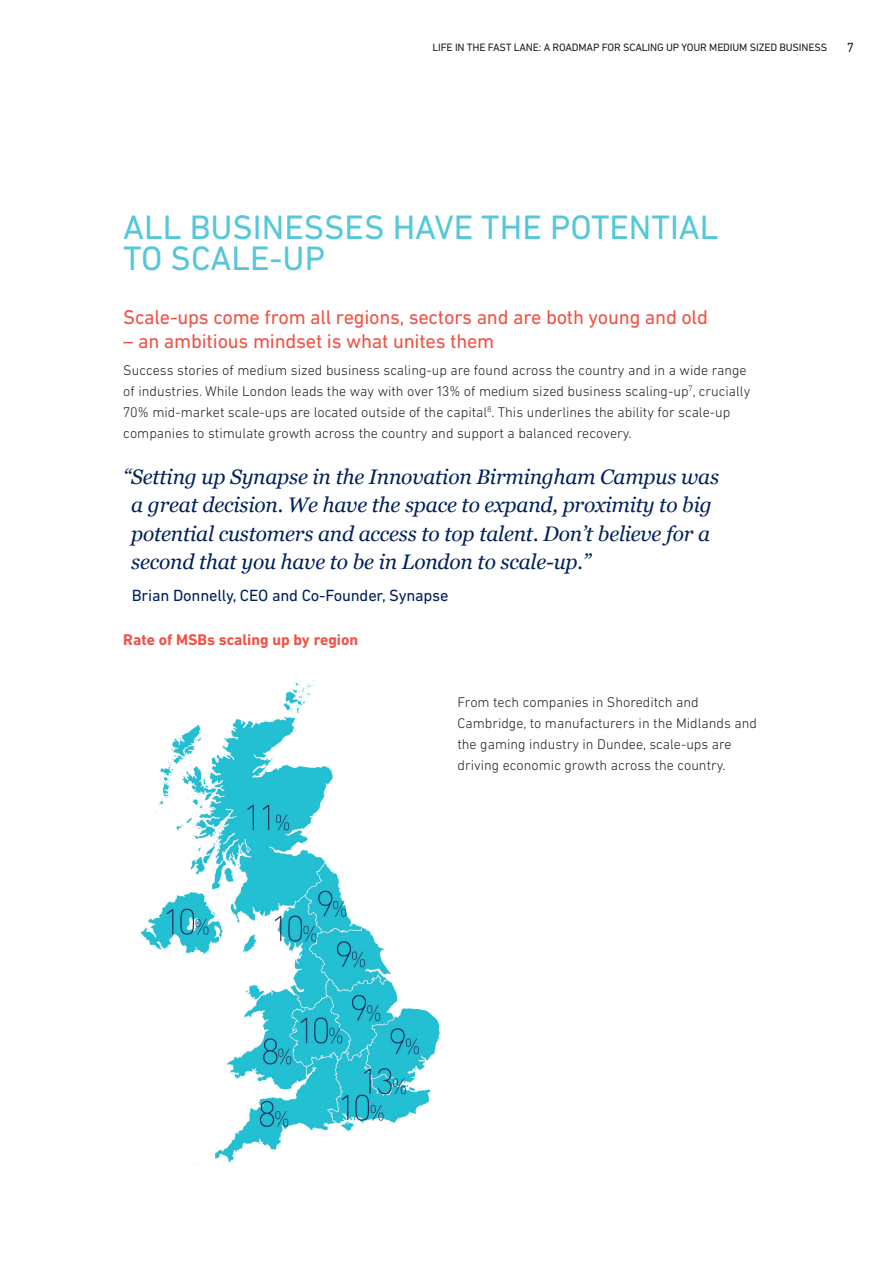
<style>
.page{position:relative;width:893px;height:1263px;background:#fff}
.page>*{position:absolute;margin:0;border:0;box-sizing:border-box;transform-origin:0 0}
.t1{font:34.5px/31.5px "DIN Next LT Pro";color:#54c7d9}
.t2{font:italic 21px/28.5px "Georgia";letter-spacing:-.01em;color:#00215d}
.t3{font:20.25px "DIN Next LT Pro";letter-spacing:-.01em;color:#f05245}
.t4{font:16.5px "DIN Next LT Pro";letter-spacing:-.01em;color:#00215d}
.t5{font:700 15.75px "DIN Next LT Pro";color:#f05245}
.t6{font:300 14.25px/21px "DIN Next LT Pro";color:#231f20}
.t7{font:13.5px "DIN Next LT Pro";color:#231f20}
.t8{font:10.8px "DIN Next LT Pro";letter-spacing:-.015em;color:#231f20}
</style>
<div class="page">
<img style="left:141px;top:680px;width:299px;height:485px">
<p class="t8" style="left:432px;top:41px;width:396px">LIFE IN THE FAST LANE: A ROADMAP FOR SCALING UP YOUR MEDIUM SIZED BUSINESS</p>
<p class="t7" style="left:847px;top:39px;width:9px">7</p>
<h1 class="t1" style="left:123px;top:211px;width:597px">ALL BUSINESSES HAVE THE POTENTIAL<br>TO SCALE-UP</h1>
<h3 class="t3" style="left:123px;top:305px;width:586px">Scale-ups come from all regions, sectors and are both young and old</h3>
<h3 class="t3" style="left:123px;top:329px;width:373px">– an ambitious mindset is what unites them</h3>
<p class="t6" style="left:123px;top:360px;width:628px">Success stories of medium sized business scaling-up are found across the country and in a wide range of industries. While London leads the way with over 13% of medium sized business scaling-up<sup>7</sup>, crucially 70% mid-market scale-ups are located outside of the capital<sup>8</sup>. This underlines the ability for scale-up companies to stimulate growth across the country and support a balanced recovery.</p>
<h2 class="t2" style="left:131px;top:461px;width:589px;text-indent:-8px">“Setting up Synapse in the Innovation Birmingham Campus was a great decision. We have the space to expand, proximity to big potential customers and access to top talent. Don’t believe for a second that you have to be in London to scale-up.”</h2>
<p class="t4" style="left:132px;top:586px;width:318px">Brian Donnelly, CEO and Co-Founder, Synapse</p>
<p class="t5" style="left:123px;top:630px;width:236px">Rate of MSBs scaling up by region</p>
<p class="t6" style="left:457px;top:692px;width:301px">From tech companies in Shoreditch and Cambridge, to manufacturers in the Midlands and the gaming industry in Dundee, scale-ups are driving economic growth across the country.</p>
</div>
